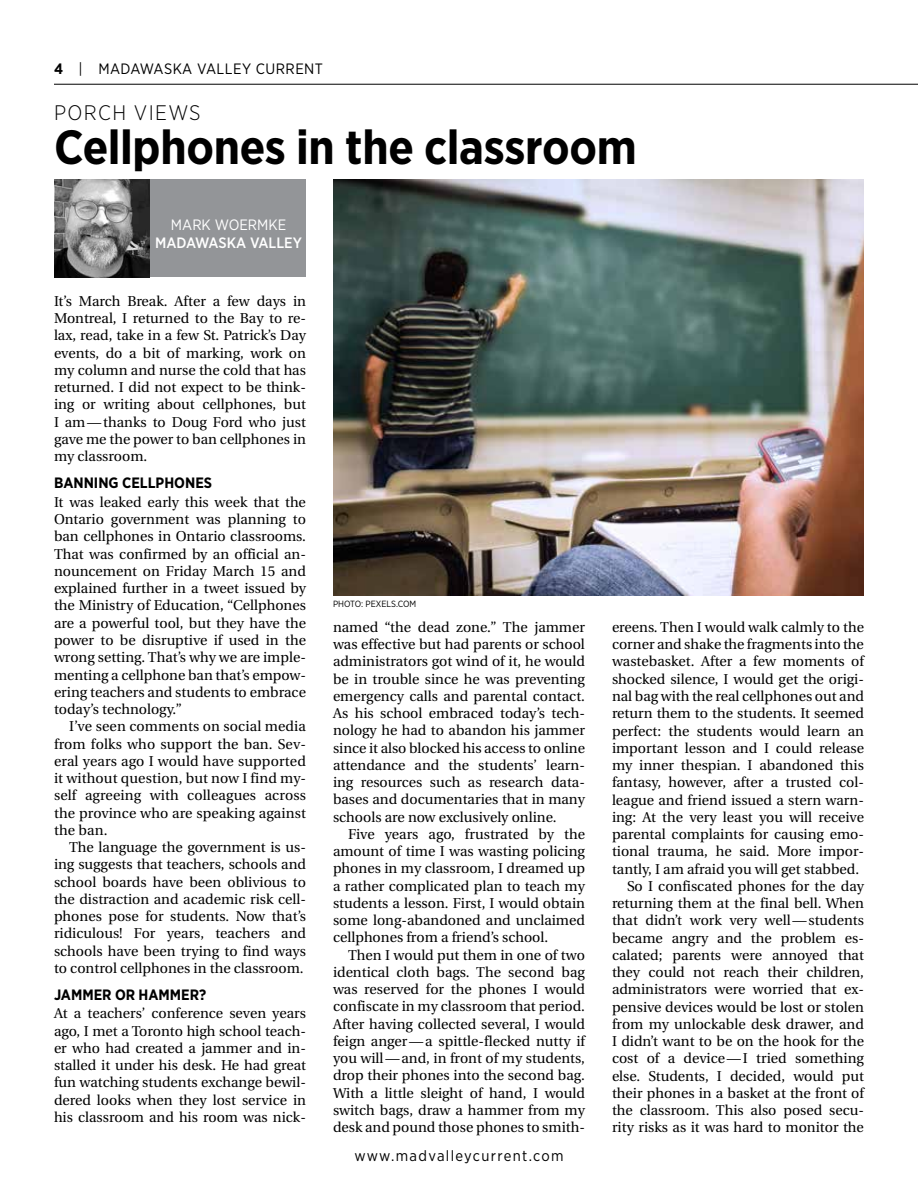
<style>
.page{position:relative;width:918px;height:1188px;background:#fff}
.page>*{position:absolute;margin:0;border:0;box-sizing:border-box;transform-origin:0 0}
.t1{font:700 48px "Gotham Narrow";letter-spacing:-.01em;color:#000}
.t2{font:300 21px "Gotham Narrow";letter-spacing:.065em;color:#000}
.t3{font:700 15px "Gotham Narrow";color:#000}
.t4{font:15px "Gotham Narrow";letter-spacing:.045em;color:#000}
.t5{font:15px "Gotham Narrow";letter-spacing:.09em;color:#000}
.t6{font:500 15px "Gotham Narrow";color:#fff}
.t7{font:15px "Gotham Narrow";color:#fff}
.t8{font:14.25px/17.2px "Utopia";color:#000;text-align:justify}
.t9{font:9px "Gotham Narrow";color:#000}
.s1{font-weight:700}
</style>
<div class="page">
<hr style="left:54px;top:84px;width:864px;height:1px;background:#000">
<div style="left:132px;top:180px;width:174px;height:97px;background:#939598"></div>
<img style="left:54px;top:180px;width:95px;height:97px">
<img style="left:333px;top:180px;width:531px;height:416px">
<p class="t4" style="left:54px;top:59px;width:271px"><span class="s1">4</span> | MADAWASKA VALLEY CURRENT</p>
<h2 class="t2" style="left:54px;top:100px;width:148px">PORCH VIEWS</h2>
<h1 class="t1" style="left:54px;top:117px;width:584px">Cellphones in the classroom</h1>
<p class="t7" style="left:171px;top:215px;width:117px">MARK WOERMKE</p>
<p class="t6" style="left:155px;top:233px;width:148px">MADAWASKA VALLEY</p>
<p class="t8" style="left:54px;top:293px;width:254px">It’s March Break. After a few days in Montreal, I returned to the Bay to re&shy;lax, read, take in a few St. Patrick’s Day events, do a bit of marking, work on my column and nurse the cold that has returned. I did not expect to be think&shy;ing or writing about cellphones, but I am—thanks to Doug Ford who just gave me the power to ban cellphones in my classroom.</p>
<p class="t3" style="left:54px;top:473px;width:160px">BANNING CELLPHONES</p>
<p class="t8" style="left:54px;top:494px;width:254px">It was leaked early this week that the Ontario government was planning to ban cellphones in Ontario classrooms.<br>That was confirmed by an official an&shy;nouncement on Friday March 15 and explained further in a tweet issued by the Ministry of Education, “Cellphones are a powerful tool, but they have the power to be disruptive if used in the wrong setting. That’s why we are imple&shy;menting a cellphone ban that’s empow&shy;ering teachers and students to embrace today’s technology.”</p>
<p class="t8" style="left:54px;top:718px;width:254px;text-indent:15px">I’ve seen comments on social media from folks who support the ban. Sev&shy;eral years ago I would have supported it without question, but now I find my&shy;self agreeing with colleagues across the province who are speaking against the ban.</p>
<p class="t8" style="left:54px;top:839px;width:254px;text-indent:15px">The language the government is us&shy;ing suggests that teachers, schools and school boards have been oblivious to the distraction and academic risk cell&shy;phones pose for students. Now that’s ridiculous! For years, teachers and schools have been trying to find ways to control cellphones in the classroom.</p>
<p class="t3" style="left:54px;top:985px;width:154px">JAMMER OR HAMMER?</p>
<p class="t8" style="left:54px;top:1005px;width:254px">At a teachers’ conference seven years ago, I met a Toronto high school teach&shy;er who had created a jammer and in&shy;stalled it under his desk. He had great fun watching students exchange bewil&shy;dered looks when they lost service in his classroom and his room was nick-</p>
<p class="t9" style="left:333px;top:598px;width:85px">PHOTO: PEXELS.COM</p>
<p class="t8" style="left:333px;top:619px;width:254px">named “the dead zone.” The jammer was effective but had parents or school administrators got wind of it, he would be in trouble since he was preventing emergency calls and parental contact.<br>As his school embraced today’s tech&shy;nology he had to abandon his jammer since it also blocked his access to online attendance and the students’ learn&shy;ing resources such as research data&shy;bases and documentaries that in many schools are now exclusively online.</p>
<p class="t8" style="left:333px;top:826px;width:254px;text-indent:15px">Five years ago, frustrated by the amount of time I was wasting policing phones in my classroom, I dreamed up a rather complicated plan to teach my students a lesson. First, I would obtain some long-abandoned and unclaimed cellphones from a friend’s school.</p>
<p class="t8" style="left:333px;top:946px;width:254px;text-indent:15px">Then I would put them in one of two identical cloth bags. The second bag was reserved for the phones I would confiscate in my classroom that period.<br>After having collected several, I would feign anger—a spittle-flecked nutty if you will—and, in front of my students, drop their phones into the second bag.<br>With a little sleight of hand, I would switch bags, draw a hammer from my desk and pound those phones to smith-</p>
<p class="t5" style="left:354px;top:1146px;width:211px">www.madvalleycurrent.com</p>
<p class="t8" style="left:612px;top:619px;width:253px">ereens. Then I would walk calmly to the</p>
<p class="t8" style="left:612px;top:636px;width:253px">corner and shake the fragments into the</p>
<p class="t8" style="left:612px;top:653px;width:254px">wastebasket. After a few moments of</p>
<p class="t8" style="left:612px;top:671px;width:254px">shocked silence, I would get the origi-</p>
<p class="t8" style="left:612px;top:688px;width:254px">nal bag with the real cellphones out and</p>
<p class="t8" style="left:612px;top:705px;width:254px">return them to the students. It seemed</p>
<p class="t8" style="left:612px;top:722px;width:254px">perfect: the students would learn an</p>
<p class="t8" style="left:612px;top:740px;width:254px">important lesson and I could release</p>
<p class="t8" style="left:612px;top:757px;width:253px">my inner thespian. I abandoned this</p>
<p class="t8" style="left:612px;top:774px;width:253px">fantasy, however, after a trusted col-</p>
<p class="t8" style="left:612px;top:791px;width:253px">league and friend issued a stern warn-</p>
<p class="t8" style="left:612px;top:809px;width:254px">ing: At the very least you will receive</p>
<p class="t8" style="left:612px;top:826px;width:254px">parental complaints for causing emo-</p>
<p class="t8" style="left:612px;top:843px;width:253px">tional trauma, he said. More impor-</p>
<p class="t8" style="left:612px;top:860px;width:249px">tantly, I am afraid you will get stabbed.</p>
<p class="t8" style="left:627px;top:878px;width:239px">So I confiscated phones for the day</p>
<p class="t8" style="left:612px;top:895px;width:254px">returning them at the final bell. When</p>
<p class="t8" style="left:612px;top:912px;width:253px">that didn’t work very well—students</p>
<p class="t8" style="left:612px;top:929px;width:254px">became angry and the problem es-</p>
<p class="t8" style="left:612px;top:947px;width:254px">calated; parents were annoyed that</p>
<p class="t8" style="left:612px;top:964px;width:254px">they could not reach their children,</p>
<p class="t8" style="left:612px;top:981px;width:254px">administrators were worried that ex-</p>
<p class="t8" style="left:612px;top:998px;width:254px">pensive devices would be lost or stolen</p>
<p class="t8" style="left:612px;top:1016px;width:253px">from my unlockable desk drawer, and</p>
<p class="t8" style="left:612px;top:1033px;width:254px">I didn’t want to be on the hook for the</p>
<p class="t8" style="left:612px;top:1050px;width:253px">cost of a device—I tried something</p>
<p class="t8" style="left:612px;top:1067px;width:254px">else. Students, I decided, would put</p>
<p class="t8" style="left:612px;top:1085px;width:253px">their phones in a basket at the front of</p>
<p class="t8" style="left:612px;top:1102px;width:254px">the classroom. This also posed secu-</p>
<p class="t8" style="left:612px;top:1119px;width:253px">rity risks as it was hard to monitor the</p>
</div>
